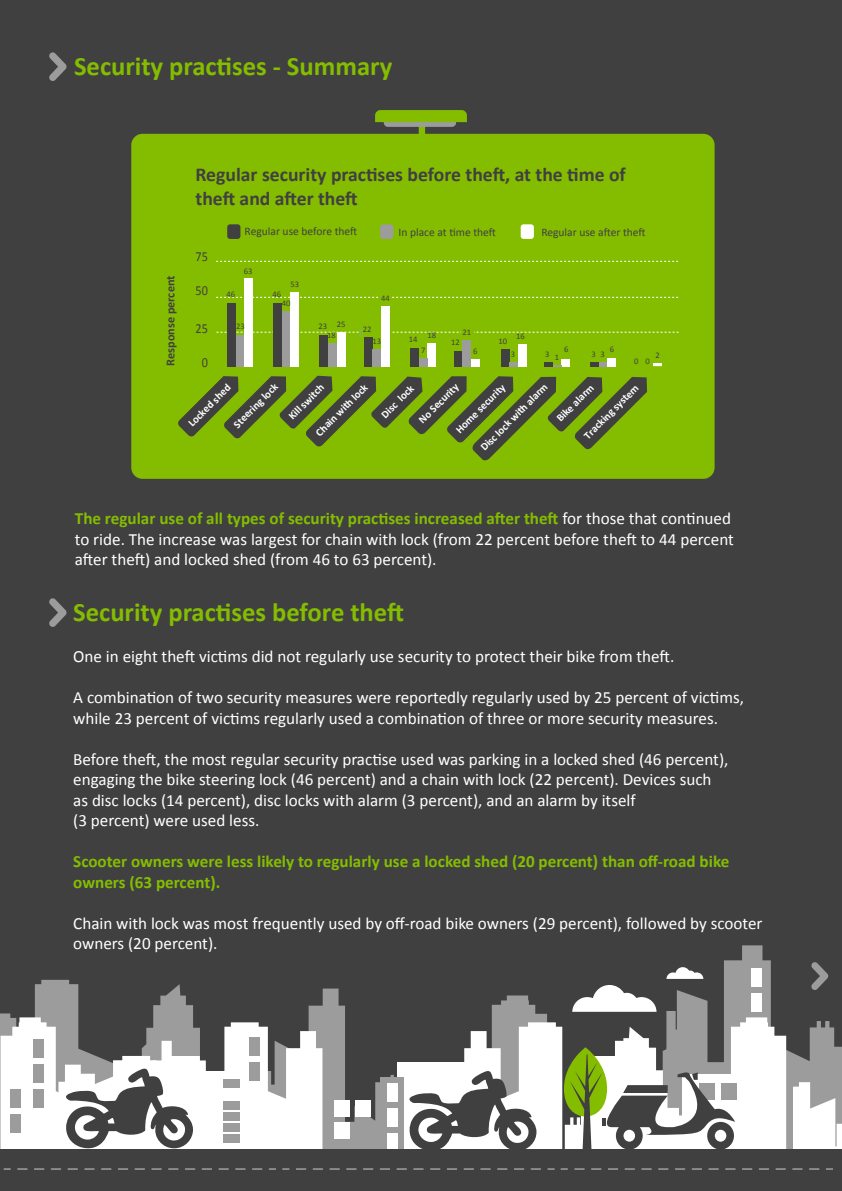
<style>
.page{position:relative;width:842px;height:1191px;background:#404041}
.page>*{position:absolute;margin:0;border:0;box-sizing:border-box;transform-origin:0 0}
.t1{font:700 26.6px "Calibri";color:#84bd00}
.t2{font:700 19.7px/23.6px "Calibri";color:#404041}
.t3{font:17.1px/20.5px "Calibri";color:#fff}
.t4{font:700 17.1px/20.5px "Calibri";color:#84bd00}
.t5{font:13.9px "Calibri";color:#404041;scale:.88 1}
.t6{font:700 12.2px "Calibri";color:#404041}
.t7{font:11.5px "Calibri";color:#404041}
.t8{font:700 10.7px "Calibri";color:#fff}
.t9{font:8.6px/8.4px "Calibri";color:#404041}
.s1{font-weight:700;color:#84bd00}
</style>
<div class="page">
<svg style="left:0;top:979px;width:393px;height:170px"></svg>
<svg style="left:0;top:1017px;width:324px;height:132px;fill:#fff"></svg>
<svg style="left:393px;top:1022px;width:168px;height:127px;fill:#fff"></svg>
<div style="left:381px;top:1076px;width:23px;height:115px;background:#9c9c9c"></div>
<div style="left:387px;top:1083px;width:10px;height:18px;background:#fff"></div>
<div style="left:10px;top:1089px;width:11px;height:18px;background:#9c9c9c"></div>
<div style="left:33px;top:1089px;width:11px;height:18px;background:#9c9c9c"></div>
<div style="left:387px;top:1108px;width:10px;height:18px;background:#fff"></div>
<div style="left:10px;top:1114px;width:11px;height:18px;background:#9c9c9c"></div>
<div style="left:387px;top:1133px;width:10px;height:19px;background:#fff"></div>
<div style="left:189px;top:1071px;width:56px;height:120px;background:#fff"></div>
<div style="left:223px;top:1079px;width:16px;height:8px;background:#9c9c9c"></div>
<div style="left:223px;top:1101px;width:16px;height:8px;background:#9c9c9c"></div>
<div style="left:223px;top:1112px;width:16px;height:8px;background:#9c9c9c"></div>
<div style="left:223px;top:1123px;width:16px;height:8px;background:#9c9c9c"></div>
<div style="left:223px;top:1134px;width:16px;height:8px;background:#9c9c9c"></div>
<div style="left:33px;top:1039px;width:11px;height:18px;background:#9c9c9c"></div>
<div style="left:33px;top:1064px;width:11px;height:19px;background:#9c9c9c"></div>
<div style="left:250px;top:1037px;width:10px;height:18px;background:#9c9c9c"></div>
<div style="left:250px;top:1062px;width:10px;height:19px;background:#9c9c9c"></div>
<div style="left:0;top:1149px;width:842px;height:42px;background:#404041"></div>
<svg style="left:4px;top:1168px;width:272px;height:1px"></svg>
<svg style="left:282px;top:1168px;width:273px;height:1px"></svg>
<svg style="left:58px;top:1056px;width:135px;height:93px"></svg>
<svg style="left:404px;top:995px;width:143px;height:154px"></svg>
<div style="left:335px;top:1100px;width:15px;height:17px;background:#fff"></div>
<div style="left:356px;top:1100px;width:15px;height:17px;background:#fff"></div>
<div style="left:335px;top:1122px;width:15px;height:16px;background:#fff"></div>
<svg style="left:561px;top:945px;width:281px;height:225px"></svg>
<div style="left:131px;top:134px;width:584px;height:345px;background:#84bd00;border-radius:11px"></div>
<svg style="left:49px;top:52px;width:18px;height:29px"></svg>
<svg style="left:375px;top:110px;width:92px;height:24px"></svg>
<svg style="left:49px;top:598px;width:18px;height:29px"></svg>
<svg style="left:216px;top:261px;width:463px;height:1px"></svg>
<svg style="left:216px;top:297px;width:463px;height:1px"></svg>
<svg style="left:653px;top:364px;width:9px;height:2px"></svg>
<div style="left:227px;top:224px;width:13px;height:15px;background:#404041;border-radius:3px"></div>
<div style="left:380px;top:224px;width:13px;height:15px;background:#9c9c9c;border-radius:3px"></div>
<div style="left:521px;top:224px;width:13px;height:15px;background:#fff;border-radius:3px"></div>
<div style="left:227px;top:303px;width:9px;height:64px;background:#404041"></div>
<div style="left:236px;top:335px;width:9px;height:32px;background:#9c9c9c"></div>
<div style="left:245px;top:278px;width:8px;height:89px;background:#fff"></div>
<div style="left:273px;top:303px;width:9px;height:64px;background:#404041"></div>
<div style="left:282px;top:311px;width:8px;height:56px;background:#9c9c9c"></div>
<div style="left:290px;top:292px;width:9px;height:75px;background:#fff"></div>
<div style="left:379px;top:287px;width:12px;height:60px;background:#84bd00"></div>
<svg style="left:178px;top:376px;width:469px;height:85px"></svg>
<div style="left:454px;top:351px;width:9px;height:16px;background:#404041"></div>
<div style="left:463px;top:340px;width:8px;height:27px;background:#9c9c9c"></div>
<div style="left:471px;top:359px;width:9px;height:8px;background:#fff"></div>
<div style="left:501px;top:349px;width:9px;height:18px;background:#404041"></div>
<div style="left:518px;top:344px;width:9px;height:23px;background:#fff"></div>
<div style="left:544px;top:362px;width:9px;height:5px;background:#404041"></div>
<div style="left:562px;top:359px;width:8px;height:8px;background:#fff"></div>
<div style="left:599px;top:362px;width:9px;height:5px;background:#9c9c9c"></div>
<div style="left:591px;top:362px;width:8px;height:5px;background:#404041"></div>
<div style="left:608px;top:358px;width:8px;height:9px;background:#fff"></div>
<div style="left:510px;top:362px;width:8px;height:5px;background:#9c9c9c"></div>
<div style="left:410px;top:348px;width:9px;height:19px;background:#404041"></div>
<div style="left:427px;top:343px;width:9px;height:24px;background:#fff"></div>
<div style="left:419px;top:358px;width:8px;height:9px;background:#9c9c9c"></div>
<div style="left:320px;top:335px;width:8px;height:32px;background:#404041"></div>
<div style="left:328px;top:343px;width:9px;height:24px;background:#9c9c9c"></div>
<div style="left:337px;top:332px;width:8px;height:35px;background:#fff"></div>
<div style="left:364px;top:337px;width:8px;height:30px;background:#404041"></div>
<div style="left:372px;top:349px;width:9px;height:18px;background:#9c9c9c"></div>
<div style="left:381px;top:306px;width:8px;height:61px;background:#fff"></div>
<svg style="left:216px;top:329px;width:463px;height:8px"></svg>
<h1 class="t1" style="left:74px;top:49px;width:320px">Security practises - Summary</h1>
<p class="t2" style="left:196px;top:163px;width:432px">Regular security practises before theft, at the time of theft and after theft</p>
<p class="t6" style="left:163px;top:366px;width:92px;rotate:-90deg">Response percent</p>
<p class="t7" style="left:245px;top:224px;width:114px">Regular use before theft</p>
<p class="t7" style="left:399px;top:225px;width:99px">In place at time theft</p>
<p class="t7" style="left:541px;top:225px;width:106px">Regular use after theft</p>
<p class="t5" style="left:196px;top:248px;width:16px">75</p>
<p class="t9" style="left:244px;top:266px;width:10px">63</p>
<p class="t5" style="left:196px;top:282px;width:16px">50</p>
<p class="t9" style="left:227px;top:290px;width:10px">46</p>
<p class="t9" style="left:272px;top:290px;width:10px">46</p>
<p class="t9" style="left:290px;top:280px;width:10px">53</p>
<p class="t9" style="left:282px;top:299px;width:10px">40</p>
<p class="t9" style="left:381px;top:294px;width:10px">44</p>
<p class="t5" style="left:196px;top:319px;width:16px">25</p>
<p class="t5" style="left:202px;top:353px;width:9px">0</p>
<p class="t9" style="left:236px;top:322px;width:10px">23</p>
<p class="t9" style="left:327px;top:322px;width:10px;text-indent:-9px">23<br>18</p>
<p class="t9" style="left:337px;top:320px;width:10px">25</p>
<p class="t9" style="left:363px;top:325px;width:10px">22</p>
<p class="t9" style="left:372px;top:337px;width:10px">13</p>
<p class="t9" style="left:409px;top:335px;width:10px">14</p>
<p class="t9" style="left:428px;top:331px;width:10px">18</p>
<p class="t9" style="left:463px;top:328px;width:10px">21</p>
<p class="t9" style="left:451px;top:338px;width:10px">12</p>
<p class="t9" style="left:421px;top:345px;width:6px">7</p>
<p class="t9" style="left:473px;top:347px;width:6px">6</p>
<p class="t9" style="left:499px;top:337px;width:10px">10</p>
<p class="t9" style="left:516px;top:332px;width:10px">16</p>
<p class="t9" style="left:511px;top:350px;width:6px">3</p>
<p class="t9" style="left:564px;top:345px;width:6px">6</p>
<p class="t9" style="left:545px;top:349px;width:6px">3</p>
<p class="t9" style="left:555px;top:353px;width:6px">1</p>
<p class="t9" style="left:610px;top:345px;width:6px">6</p>
<p class="t9" style="left:592px;top:349px;width:6px">3</p>
<p class="t9" style="left:600px;top:349px;width:6px">3</p>
<p class="t9" style="left:655px;top:351px;width:6px">2</p>
<p class="t9" style="left:634px;top:357px;width:17px">0 0</p>
<p class="t8" style="left:185px;top:420px;width:57px;rotate:-45deg">Locked shed</p>
<p class="t8" style="left:230px;top:421px;width:59px;rotate:-45deg">Steering lock</p>
<p class="t8" style="left:285px;top:413px;width:47px;rotate:-45deg">Kill switch</p>
<p class="t8" style="left:313px;top:429px;width:70px;rotate:-45deg">Chain with lock</p>
<p class="t8" style="left:378px;top:411px;width:43px;rotate:-45deg">Disc lock</p>
<p class="t8" style="left:453px;top:426px;width:66px;rotate:-45deg">Home security</p>
<p class="t8" style="left:416px;top:417px;width:53px;rotate:-45deg">No Security</p>
<p class="t8" style="left:477px;top:444px;width:92px;rotate:-45deg">Disc lock with alarm</p>
<p class="t8" style="left:553px;top:415px;width:49px;rotate:-45deg">Bike alarm</p>
<p class="t8" style="left:581px;top:432px;width:74px;rotate:-45deg">Tracking system</p>
<p class="t3" style="left:75px;top:508px;width:660px"><span class="s1">The regular use of all types of security practises increased after theft</span> for those that continued to ride. The increase was largest for chain with lock (from 22 percent before theft to 44 percent after theft) and locked shed (from 46 to 63 percent).</p>
<h1 class="t1" style="left:73px;top:595px;width:332px">Security practises before theft</h1>
<p class="t3" style="left:73px;top:646px;width:603px">One in eight theft victims did not regularly use security to protect their bike from theft.</p>
<p class="t3" style="left:73px;top:687px;width:672px">A combination of two security measures were reportedly regularly used by 25 percent of victims, while 23 percent of victims regularly used a combination of three or more security measures.</p>
<p class="t3" style="left:73px;top:749px;width:657px">Before theft, the most regular security practise used was parking in a locked shed (46 percent), engaging the bike steering lock (46 percent) and a chain with lock (22 percent). Devices such as disc locks (14 percent), disc locks with alarm (3 percent), and an alarm by itself<br>(3 percent) were used less.</p>
<p class="t4" style="left:73px;top:851px;width:658px">Scooter owners were less likely to regularly use a locked shed (20 percent) than off-road bike owners (63 percent).</p>
<p class="t3" style="left:73px;top:913px;width:691px">Chain with lock was most frequently used by off-road bike owners (29 percent), followed by scooter owners (20 percent).</p>
</div>
